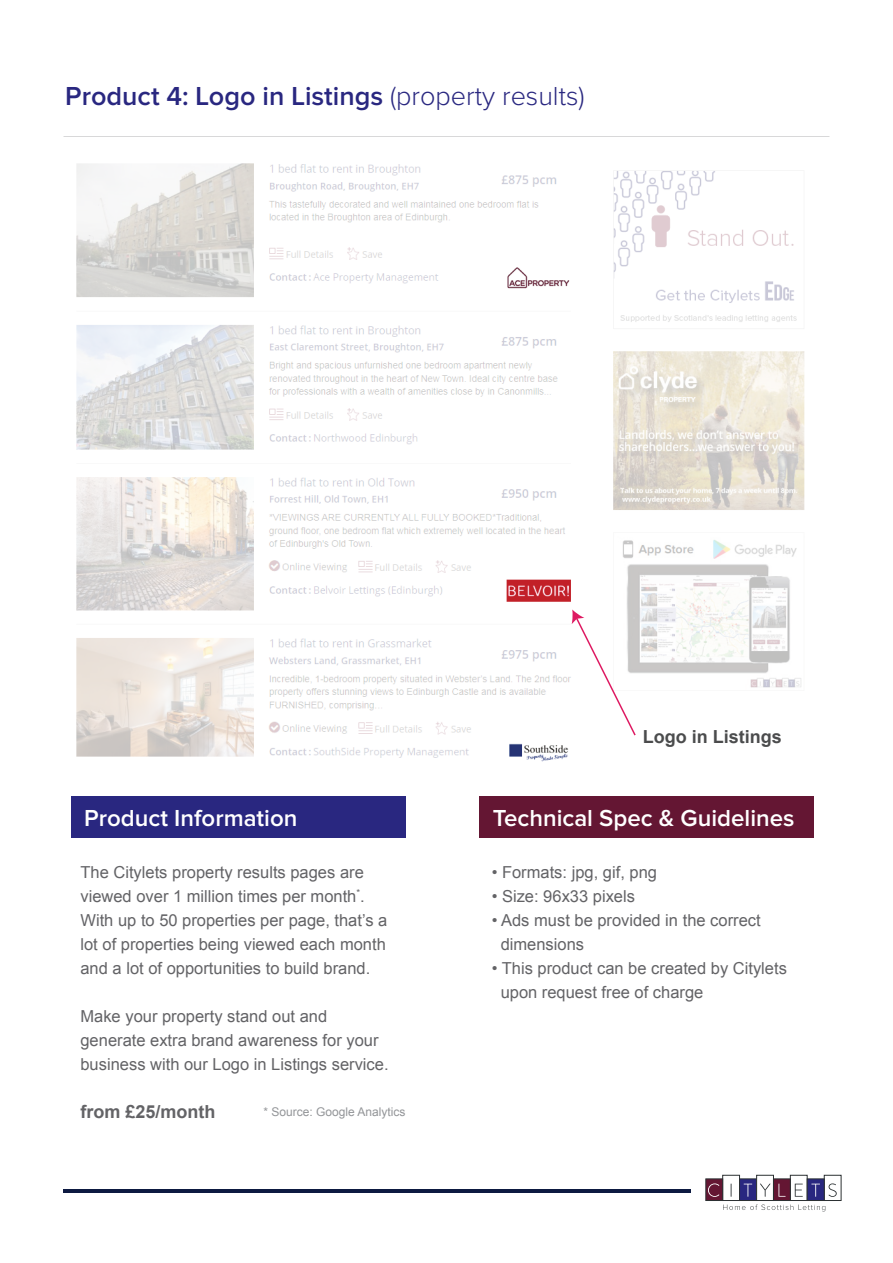
<style>
.page{position:relative;width:893px;height:1263px;background:#fff}
.page>*{position:absolute;margin:0;border:0;box-sizing:border-box;transform-origin:0 0}
.t1{font:600 27px "Proxima Nova";color:#292780}
.t2{font:600 24px "Proxima Nova";color:#fff}
.t3{font:700 18px "Arial";color:#4b4c4d}
.t4{font:700 18px "Arial";color:#636366}
.t5{font:16.5px/24px "Arial";color:#636366}
.t6{font:12px "Arial";color:#939598}
.s1{font-weight:300}
</style>
<div class="page">
<hr style="left:63px;top:1189px;width:627px;height:4px;background:#0d1a41">
<div style="left:71px;top:796px;width:335px;height:42px;background:#292780"></div>
<div style="left:479px;top:796px;width:334px;height:42px;background:#641633"></div>
<div style="left:722px;top:1175px;width:18px;height:26px;background:#fff;border:1px solid #2b3032"></div>
<div style="left:705px;top:1178px;width:18px;height:23px;background:#641633;border:1px solid #2b3032"></div>
<div style="left:739px;top:1178px;width:18px;height:23px;background:#292780;border:1px solid #2b3032"></div>
<div style="left:756px;top:1175px;width:18px;height:26px;border:1px solid #2b3032"></div>
<div style="left:790px;top:1175px;width:17px;height:26px;background:#fff;border:1px solid #2b3032"></div>
<div style="left:824px;top:1175px;width:17px;height:26px;background:#fff;border:1px solid #2b3032"></div>
<div style="left:773px;top:1178px;width:18px;height:23px;background:#641633;border:1px solid #2b3032"></div>
<div style="left:807px;top:1178px;width:17px;height:23px;background:#292780;border:1px solid #2b3032"></div>
<svg style="left:708px;top:1183px;width:11px;height:14px"></svg>
<svg style="left:731px;top:1184px;width:1px;height:13px"></svg>
<svg style="left:744px;top:1184px;width:8px;height:13px"></svg>
<svg style="left:760px;top:1184px;width:10px;height:13px"></svg>
<svg style="left:778px;top:1184px;width:7px;height:13px"></svg>
<svg style="left:795px;top:1184px;width:8px;height:13px"></svg>
<svg style="left:811px;top:1184px;width:9px;height:13px"></svg>
<svg style="left:828px;top:1183px;width:9px;height:14px"></svg>
<svg style="left:723px;top:1204px;width:102px;height:7px"></svg>
<svg style="left:613px;top:170px;width:192px;height:518px"></svg>
<img style="left:506px;top:267px;width:65px;height:495px">
<svg style="left:76px;top:163px;width:178px;height:134px"></svg>
<svg style="left:76px;top:325px;width:178px;height:125px;background:#e1e2e3"></svg>
<div style="left:71px;top:297px;width:507px;height:20px;background:#fff"></div>
<div style="left:71px;top:617px;width:521px;height:12px;background:#fff"></div>
<div style="left:71px;top:456px;width:521px;height:12px;background:#fff"></div>
<svg style="left:572px;top:609px;width:65px;height:127px"></svg>
<svg style="left:269px;top:433px;width:149px;height:12px"></svg>
<svg style="left:269px;top:585px;width:174px;height:12px"></svg>
<svg style="left:269px;top:747px;width:200px;height:11px"></svg>
<svg style="left:269px;top:317px;width:302px;height:104px"></svg>
<div style="left:267px;top:471px;width:319px;height:104px;background:#fff"></div>
<div style="left:259px;top:635px;width:319px;height:103px;background:#fff"></div>
<svg style="left:76px;top:477px;width:178px;height:134px;background:#e7e2de"></svg>
<svg style="left:76px;top:638px;width:178px;height:119px"></svg>
<h1 class="t1" style="left:65px;top:84px;width:521px">Product 4: Logo in Listings <span class="s1">(property results)</span></h1>
<p class="t3" style="left:643px;top:724px;width:141px">Logo in Listings</p>
<h2 class="t2" style="left:84px;top:807px;width:215px">Product Information</h2>
<h2 class="t2" style="left:493px;top:807px;width:303px">Technical Spec &amp; Guidelines</h2>
<p class="t5" style="left:492px;top:860px;width:167px">• Formats: jpg, gif, png</p>
<p class="t5" style="left:492px;top:884px;width:145px">• Size: 96x33 pixels</p>
<p class="t5" style="left:501px;top:908px;width:261px;text-indent:-9px">• Ads must be provided in the correct dimensions</p>
<p class="t5" style="left:501px;top:956px;width:288px;text-indent:-9px">• This product can be created by Citylets upon request free of charge</p>
<p class="t5" style="left:80px;top:860px;width:308px">The Citylets property results pages are viewed over 1 million times per month<sup>*</sup>.<br>With up to 50 properties per page, that’s a lot of properties being viewed each month and a lot of opportunities to build brand.</p>
<p class="t5" style="left:80px;top:1004px;width:310px">Make your property stand out and generate extra brand awareness for your business with our Logo in Listings service.</p>
<p class="t4" style="left:80px;top:1099px;width:137px">from £25/month</p>
<p class="t6" style="left:264px;top:1104px;width:144px">* Source: Google Analytics</p>
</div>
